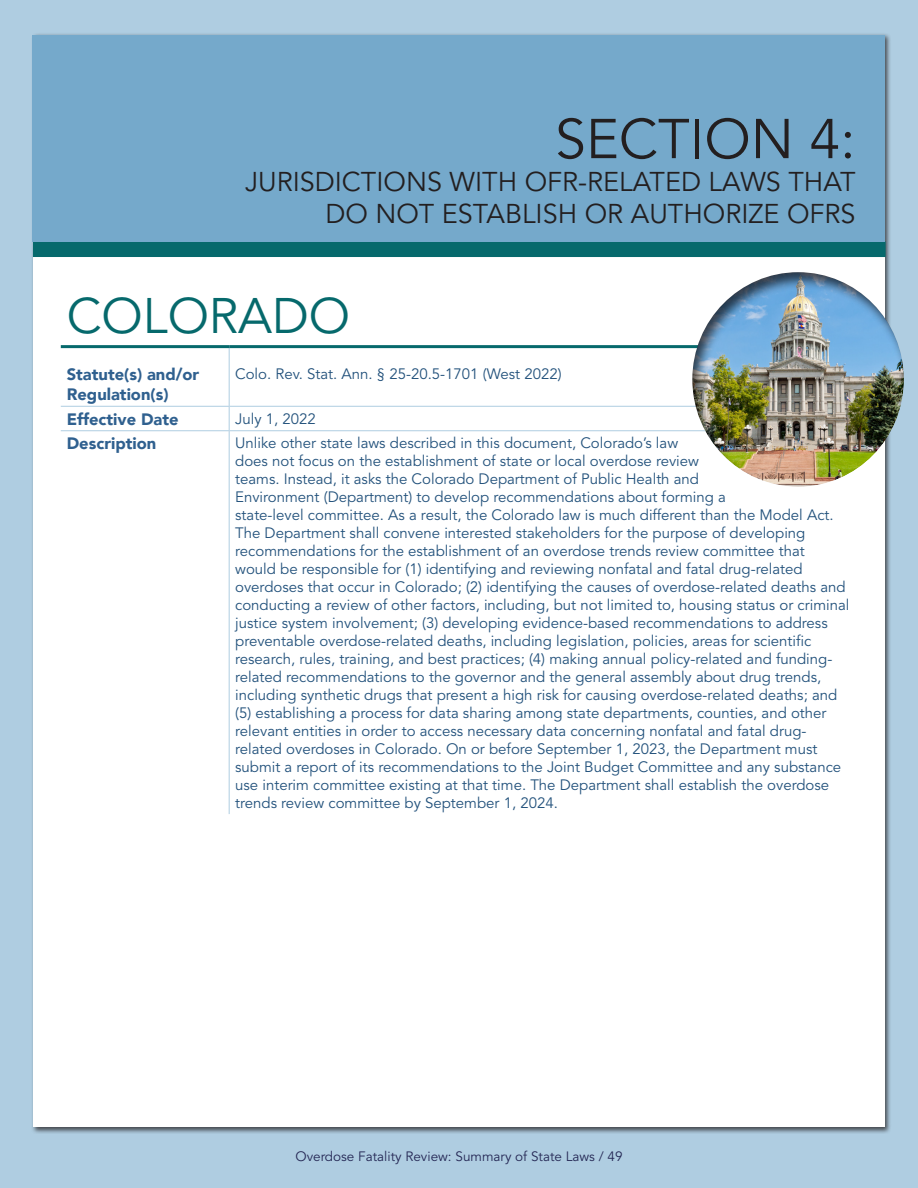
<style>
.page{position:relative;width:918px;height:1188px;background:#afcde1}
.page>*{position:absolute;margin:0;border:0;box-sizing:border-box;transform-origin:0 0}
.subhead_one{font:55.5px "Avenir LT Std";color:#231f20}
.state_subhead{font:49.5px "Avenir LT Std";color:#06696c}
.subhead_one-2{font:27px/32.4px "Avenir LT Std";color:#231f20;text-align:right}
.box_text_black{font:900 16.5px/19.8px "Avenir LT";color:#2f608f}
.box_text{font:15px/18px "Avenir LT Std";color:#23527c}
.t1{font:13.5px "Avenir LT Std";color:#252855}
</style>
<div class="page">
<div style="left:33px;top:35px;width:852px;height:1092px;background:#fff"></div>
<div style="left:33px;top:241px;width:853px;height:16px;background:#06696c"></div>
<div style="left:33px;top:35px;width:852px;height:207px;background:#75a9cb"></div>
<hr style="left:229px;top:348px;width:1px;height:58px;background:#afcde1">
<hr style="left:61px;top:406px;width:168px;height:1px;background:#afcde1">
<hr style="left:229px;top:406px;width:627px;height:1px;background:#afcde1">
<svg style="left:229px;top:407px;width:1px;height:23px"></svg>
<hr style="left:61px;top:430px;width:168px;height:1px;background:#afcde1">
<hr style="left:229px;top:430px;width:627px;height:1px;background:#afcde1">
<hr style="left:229px;top:431px;width:1px;height:383px;background:#afcde1">
<hr style="left:61px;top:345px;width:168px;height:3px;background:#06696c">
<hr style="left:229px;top:345px;width:627px;height:3px;background:#06696c">
<div style="left:691px;top:271px;width:214px;height:216px;background:#231f20;opacity:.75"></div>
<p class="subhead_one" style="left:555px;top:107px;width:302px">SECTION 4:</p>
<p class="subhead_one-2" style="left:245px;top:166px;width:612px">JURISDICTIONS WITH OFR-RELATED LAWS THAT<br>DO NOT ESTABLISH OR AUTHORIZE OFRS</p>
<p class="state_subhead" style="left:67px;top:288px;width:285px">COLORADO</p>
<p class="box_text_black" style="left:67px;top:365px;width:134px">Statute(s) and/or<br>Regulation(s)</p>
<p class="box_text" style="left:235px;top:366px;width:328px">Colo. Rev. Stat. Ann. § 25-20.5-1701 (West 2022)</p>
<p class="box_text_black" style="left:67px;top:409px;width:113px">Effective Date</p>
<p class="box_text" style="left:235px;top:410px;width:82px">July 1, 2022</p>
<p class="box_text_black" style="left:67px;top:433px;width:91px">Description</p>
<p class="box_text" style="left:235px;top:434px;width:616px">Unlike other state laws described in this document, Colorado’s law<br>does not focus on the establishment of state or local overdose review<br>teams. Instead, it asks the Colorado Department of Public Health and<br>Environment (Department) to develop recommendations about forming a<br>state-level committee. As a result, the Colorado law is much different than the Model Act.<br>The Department shall convene interested stakeholders for the purpose of developing recommendations for the establishment of an overdose trends review committee that<br>would be responsible for (1) identifying and reviewing nonfatal and fatal drug-related overdoses that occur in Colorado; (2) identifying the causes of overdose-related deaths and conducting a review of other factors, including, but not limited to, housing status or criminal justice system involvement; (3) developing evidence-based recommendations to address preventable overdose-related deaths, including legislation, policies, areas for scientific research, rules, training, and best practices; (4) making annual policy-related and funding&shy;related recommendations to the governor and the general assembly about drug trends, including synthetic drugs that present a high risk for causing overdose-related deaths; and (5) establishing a process for data sharing among state departments, counties, and other relevant entities in order to access necessary data concerning nonfatal and fatal drug&shy;related overdoses in Colorado. On or before September 1, 2023, the Department must submit a report of its recommendations to the Joint Budget Committee and any substance use interim committee existing at that time. The Department shall establish the overdose trends review committee by September 1, 2024.</p>
<p class="t1" style="left:295px;top:1148px;width:329px">Overdose Fatality Review: Summary of State Laws / 49</p>
</div>
